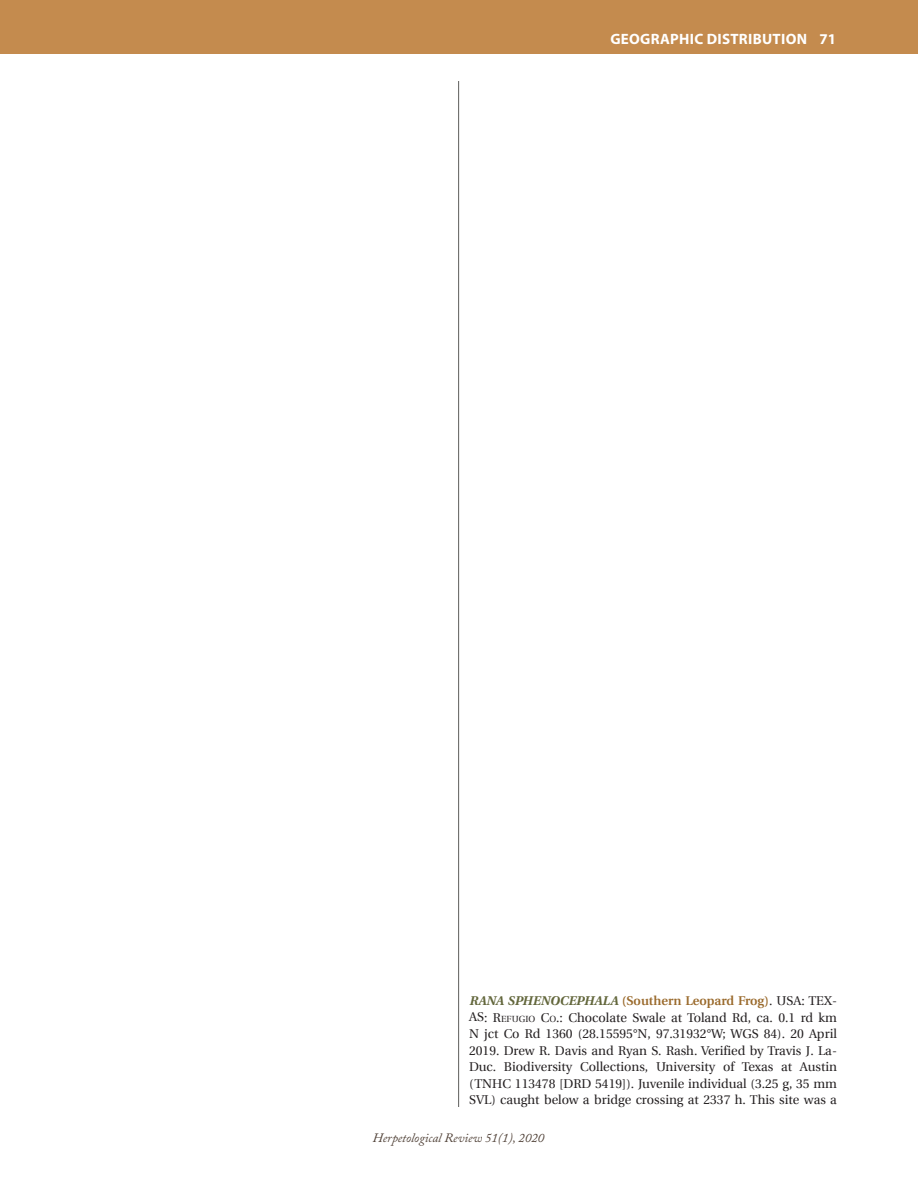
<style>
.page{position:relative;width:918px;height:1188px;background:#fff}
.page>*{position:absolute;margin:0;border:0;box-sizing:border-box;transform-origin:0 0}
.t1{font:700 15px "Myriad Pro";letter-spacing:.02em;color:#fff}
.Geo_Dist_nested_para{font:12.75px/16.5px "Utopia";color:#231f20;text-align:justify}
.t2{font:italic 12.75px "Adobe Caslon Pro";color:#504137}
.s1{font-weight:700;font-style:italic;color:#63673c}
.s2{font-weight:600;color:#9a6a2c}
.s3{font-style:inherit}
.s4{font-size:8.85px}
</style>
<div class="page">
<hr style="left:458px;top:81px;width:1px;height:1026px;background:#5e5e5c">
<div style="left:0;top:0;width:918px;height:54px;background:#c48b4e"></div>
<p class="t1" style="left:610px;top:29px;width:227px">GEOGRAPHIC DISTRIBUTION 71</p>
<p class="Geo_Dist_nested_para" style="left:469px;top:993px;width:369px"><span class="s1">RANA SPHENOCEPHALA</span> <span class="s2">(Southern Leopard Frog)</span>. USA: TEX-AS: <span class="s3">R</span><span class="s4">EFUGIO</span> <span class="s3">C</span> <span class="s4">O</span>.: Chocolate Swale at Toland Rd, ca. 0.1 rd km N jct Co Rd 1360 (28.15595°N, 97.31932°W; WGS 84). 20 April 2019. Drew R. Davis and Ryan S. Rash. Verified by Travis J. La-Duc. Biodiversity Collections, University of Texas at Austin (TNHC 113478 [DRD 5419]). Juvenile individual (3.25 g, 35 mm SVL) caught below a bridge crossing at 2337 h. This site was a</p>
<p class="t2" style="left:373px;top:1130px;width:173px">Herpetological Review 51(1), 2020</p>
</div>
